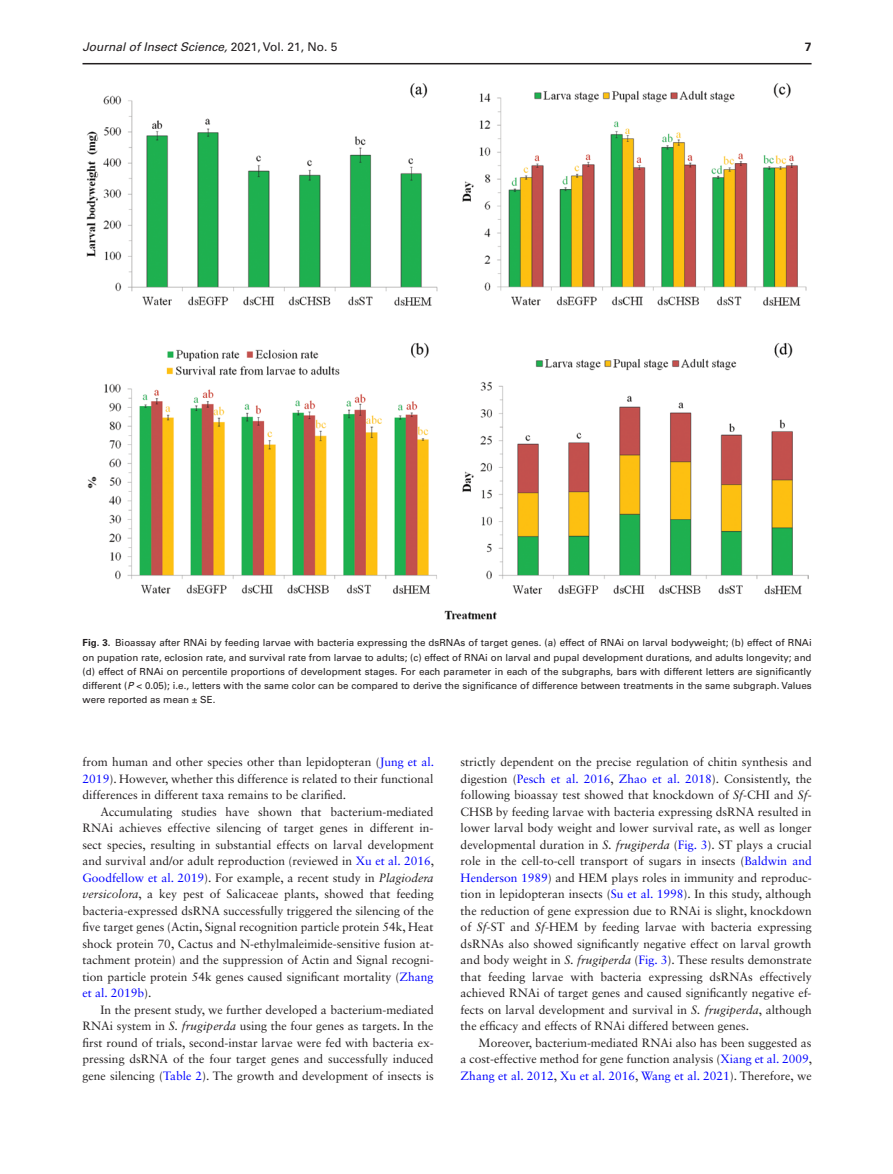
<style>
.page{position:relative;width:893px;height:1174px;background:#fff}
.page>*{position:absolute;margin:0;border:0;box-sizing:border-box;transform-origin:0 0}
.t1{font:12px/16.5px "Sabon LT Std";color:#231f20;text-align:justify}
.t2{font:italic 12px "Univers LT Std";color:#231f20}
.t3{font:700 12px "Univers LT Std";color:#231f20}
.t4{font:9.75px/14.2px "Univers LT Std";color:#231f20;text-align:justify}
.s1{font-style:normal}
.s2{font-weight:700}
.s3{font-style:italic}
.s4{color:#00f}
</style>
<div class="page">
<hr style="left:82px;top:63px;width:729px;height:1px;background:#231f20">
<img style="left:86px;top:83px;width:722px;height:536px">
<p class="t2" style="left:82px;top:40px;width:256px">Journal of Insect Science, <span class="s1">2021, Vol. 21, No. 5</span></p>
<p class="t3" style="left:805px;top:40px;width:8px">7</p>
<p class="t4" style="left:83px;top:636px;width:730px"><span class="s2">Fig. 3.</span> Bioassay after RNAi by feeding larvae with bacteria expressing the dsRNAs of target genes. (a) effect of RNAi on larval bodyweight; (b) effect of RNAi on pupation rate, eclosion rate, and survival rate from larvae to adults; (c) effect of RNAi on larval and pupal development durations, and adults longevity; and (d) effect of RNAi on percentile proportions of development stages. For each parameter in each of the subgraphs, bars with different letters are significantly different (<span class="s3">P</span> &lt; 0.05); i.e., letters with the same color can be compared to derive the significance of difference between treatments in the same subgraph. Values were reported as mean ± SE.</p>
<p class="t1" style="left:83px;top:753px;width:353px">from human and other species other than lepidopteran (<span class="s4">Jung et al.<br>2019</span>). However, whether this difference is related to their functional differences in different taxa remains to be clarified.</p>
<p class="t1" style="left:83px;top:803px;width:353px;text-indent:18px">Accumulating studies have shown that bacterium-mediated RNAi achieves effective silencing of target genes in different in&shy;sect species, resulting in substantial effects on larval development and survival and/or adult reproduction (reviewed in <span class="s4">Xu et al. 2016</span>, <span class="s4">Goodfellow et al. 2019</span>). For example, a recent study in <span class="s3">Plagiodera versicolora</span>, a key pest of Salicaceae plants, showed that feeding bacteria-expressed dsRNA successfully triggered the silencing of the five target genes (Actin, Signal recognition particle protein 54k, Heat shock protein 70, Cactus and N-ethylmaleimide-sensitive fusion at&shy;tachment protein) and the suppression of Actin and Signal recogni&shy;tion particle protein 54k genes caused significant mortality (<span class="s4">Zhang et al. 2019b</span>).</p>
<p class="t1" style="left:83px;top:1001px;width:353px;text-indent:18px">In the present study, we further developed a bacterium-mediated RNAi system in <span class="s3">S. frugiperda</span> using the four genes as targets. In the first round of trials, second-instar larvae were fed with bacteria ex&shy;pressing dsRNA of the four target genes and successfully induced gene silencing (<span class="s4">Table 2</span>). The growth and development of insects is</p>
<p class="t1" style="left:461px;top:753px;width:353px">strictly dependent on the precise regulation of chitin synthesis and digestion (<span class="s4">Pesch et al. 2016</span>, <span class="s4">Zhao et al. 2018</span>). Consistently, the following bioassay test showed that knockdown of <span class="s3">Sf</span>-CHI and <span class="s3">Sf</span>-CHSB by feeding larvae with bacteria expressing dsRNA resulted in lower larval body weight and lower survival rate, as well as longer developmental duration in <span class="s3">S. frugiperda</span> (<span class="s4">Fig. 3</span>). ST plays a crucial role in the cell-to-cell transport of sugars in insects (<span class="s4">Baldwin and Henderson 1989</span>) and HEM plays roles in immunity and reproduc&shy;tion in lepidopteran insects (<span class="s4">Su et al. 1998</span>). In this study, although the reduction of gene expression due to RNAi is slight, knockdown of <span class="s3">Sf</span>-ST and <span class="s3">Sf</span>-HEM by feeding larvae with bacteria expressing dsRNAs also showed significantly negative effect on larval growth and body weight in <span class="s3">S. frugiperda</span> (<span class="s4">Fig. 3</span>). These results demonstrate that feeding larvae with bacteria expressing dsRNAs effectively achieved RNAi of target genes and caused significantly negative ef&shy;fects on larval development and survival in <span class="s3">S. frugiperda</span>, although the efficacy and effects of RNAi differed between genes.</p>
<p class="t1" style="left:461px;top:1034px;width:353px;text-indent:18px">Moreover, bacterium-mediated RNAi also has been suggested as a cost-effective method for gene function analysis (<span class="s4">Xiang et al. 2009</span>, <span class="s4">Zhang et al. 2012</span>, <span class="s4">Xu et al. 2016</span>, <span class="s4">Wang et al. 2021</span>). Therefore, we</p>
</div>
